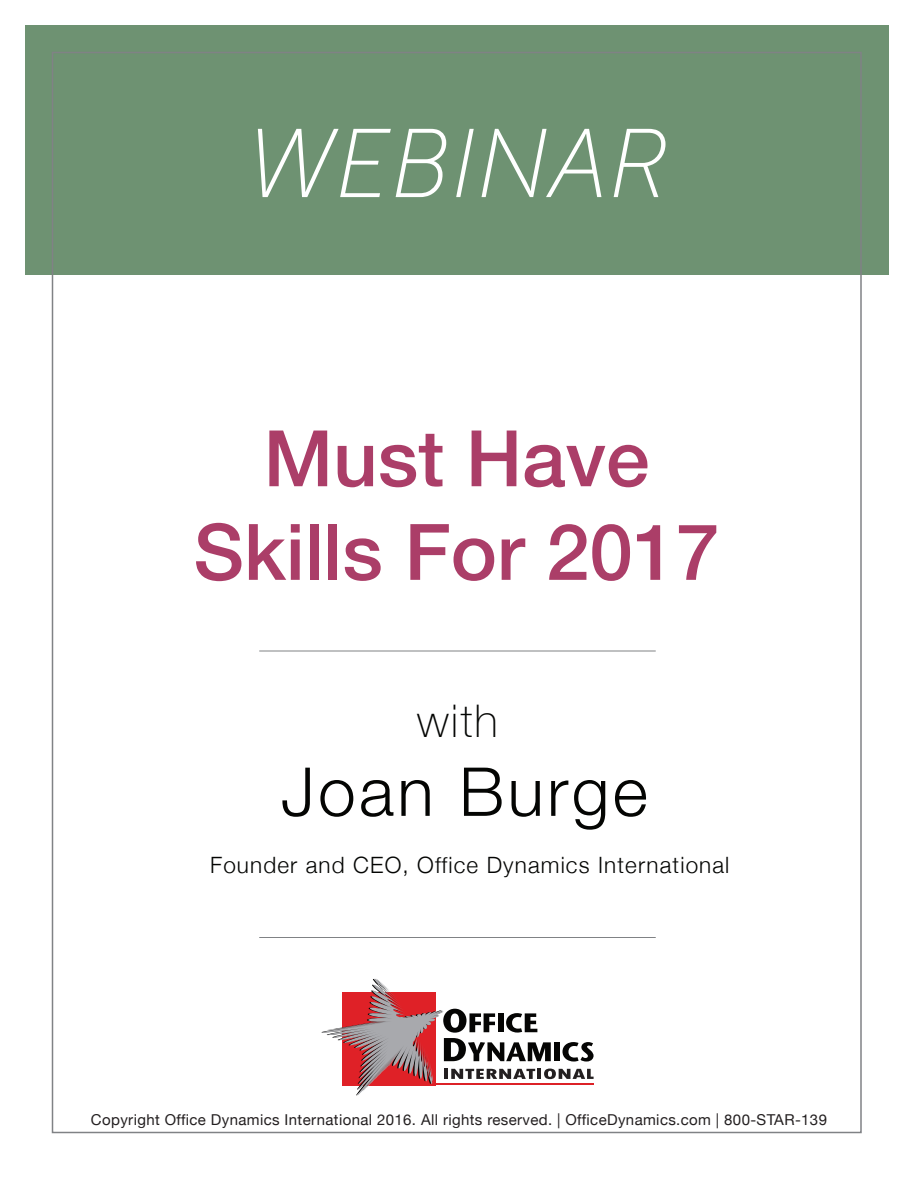
<style>
.page{position:relative;width:918px;height:1188px;background:#fff}
.page>*{position:absolute;margin:0;border:0;box-sizing:border-box;transform-origin:0 0}
.t1{font:italic 97.5px "Museo Sans 100";color:#fff}
.t2{font:500 78px/93.6px "Helvetica Neue";color:#ab3e68;text-align:center}
.t3{font:300 67.5px "Helvetica Neue";letter-spacing:.05em;color:#040503}
.t4{font:100 45px "Helvetica Neue";color:#040503}
.t5{font:300 22.5px "Helvetica Neue";letter-spacing:.05em;color:#040503}
.t6{font:15px "Helvetica Neue";letter-spacing:.025em;color:#231f20}
</style>
<div class="page">
<div style="left:26px;top:26px;width:864px;height:249px;background:#6e9272"></div>
<hr style="left:259px;top:651px;width:397px;height:1px;background:#808285">
<hr style="left:259px;top:937px;width:397px;height:1px;background:#808285">
<svg style="left:321px;top:978px;width:273px;height:118px"></svg>
<h1 class="t1" style="left:246px;top:112px;width:424px">WEBINAR</h1>
<h2 class="t2" style="left:193px;top:408px;width:528px">Must Have<br>Skills For 2017</h2>
<h3 class="t4" style="left:417px;top:687px;width:82px">with</h3>
<h3 class="t3" style="left:281px;top:737px;width:368px">Joan Burge</h3>
<h3 class="t5" style="left:210px;top:847px;width:521px">Founder and CEO, Office Dynamics International</h3>
<p class="t6" style="left:91px;top:1107px;width:738px">Copyright Office Dynamics International 2016. All rights reserved. | OfficeDynamics.com | 800-STAR-139</p>
</div>
